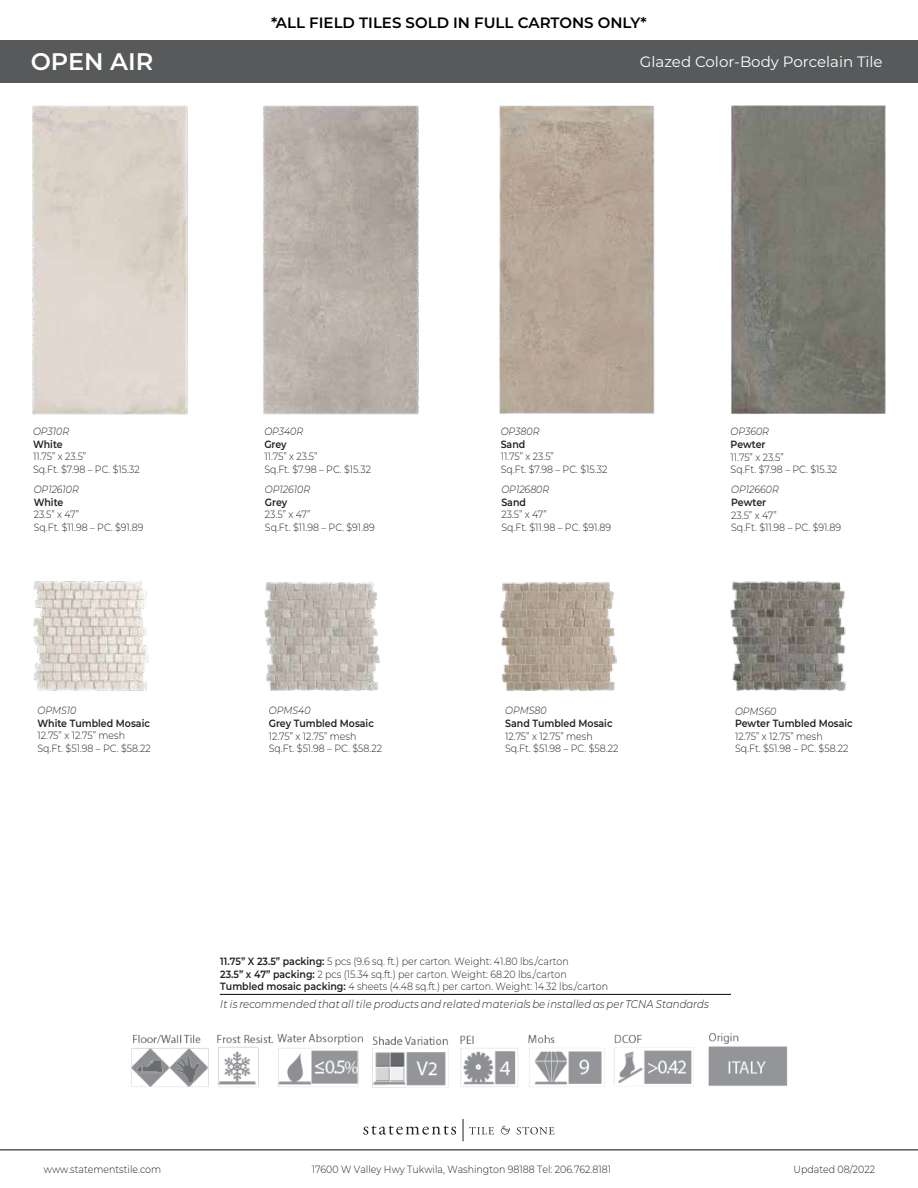
<style>
.page{position:relative;width:918px;height:1188px;background:#fff}
.page>*{position:absolute;margin:0;border:0;box-sizing:border-box;transform-origin:0 0}
.t1{font:600 24px "Montserrat";color:#fff}
.t2{font:600 15px "Montserrat";color:#000}
.t3{font:15px "Montserrat";color:#fff}
.t4{font:italic 300 11.25px "Montserrat";letter-spacing:.005em;color:#231f20;scale:.9 1}
.t5{font:300 10.5px/12.6px "Montserrat";color:#231f20;scale:.9 1}
.t6{font:600 10.5px "Montserrat";color:#231f20;scale:.9 1}
.t7{font:italic 300 10.5px "Montserrat";color:#231f20;scale:.9 1}
.s1{font-weight:600}
</style>
<div class="page">
<img style="left:33px;top:581px;width:116px;height:111px">
<img style="left:264px;top:582px;width:116px;height:109px">
<img style="left:500px;top:581px;width:117px;height:110px">
<img style="left:730px;top:581px;width:116px;height:110px">
<div style="left:0;top:40px;width:918px;height:43px;background:#58595b"></div>
<hr style="left:0;top:1149px;width:918px;height:2px;background:#58595b">
<svg style="left:363px;top:1126px;width:93px;height:9px"></svg>
<svg style="left:501px;top:1126px;width:9px;height:8px"></svg>
<svg style="left:517px;top:1127px;width:38px;height:7px"></svg>
<svg style="left:463px;top:1119px;width:31px;height:22px"></svg>
<hr style="left:220px;top:994px;width:511px;height:1px;background:#221f1f">
<img style="left:32px;top:105px;width:156px;height:310px">
<img style="left:263px;top:105px;width:156px;height:310px">
<img style="left:499px;top:105px;width:156px;height:309px">
<img style="left:731px;top:105px;width:155px;height:309px">
<img style="left:131px;top:1033px;width:657px;height:55px">
<h2 class="t2" style="left:271px;top:12px;width:377px">*ALL FIELD TILES SOLD IN FULL CARTONS ONLY*</h2>
<h1 class="t1" style="left:31px;top:44px;width:124px">OPEN AIR</h1>
<h2 class="t3" style="left:640px;top:51px;width:244px">Glazed Color-Body Porcelain Tile</h2>
<p class="t7" style="left:33px;top:424px;width:42px">OP310R</p>
<p class="t6" style="left:33px;top:436px;width:35px">White</p>
<p class="t5" style="left:33px;top:450px;width:120px">11.75” x 23.5”<br>Sq.Ft. $7.98 – PC. $15.32</p>
<p class="t7" style="left:34px;top:482px;width:52px">OP12610R</p>
<p class="t6" style="left:34px;top:495px;width:35px">White</p>
<p class="t5" style="left:34px;top:508px;width:124px">23.5” x 47”<br>Sq.Ft. $11.98 – PC. $91.89</p>
<p class="t7" style="left:37px;top:703px;width:45px">OPMS10</p>
<p class="t6" style="left:37px;top:716px;width:126px">White Tumbled Mosaic</p>
<p class="t5" style="left:37px;top:729px;width:127px">12.75” x 12.75” mesh<br>Sq.Ft. $51.98 – PC. $58.22</p>
<p class="t7" style="left:264px;top:424px;width:45px">OP340R</p>
<p class="t6" style="left:264px;top:437px;width:26px">Grey</p>
<p class="t5" style="left:264px;top:450px;width:120px">11.75” x 23.5”<br>Sq.Ft. $7.98 – PC. $15.32</p>
<p class="t7" style="left:265px;top:482px;width:52px">OP12610R</p>
<p class="t6" style="left:265px;top:495px;width:26px">Grey</p>
<p class="t5" style="left:265px;top:508px;width:124px">23.5” x 47”<br>Sq.Ft. $11.98 – PC. $91.89</p>
<p class="t7" style="left:269px;top:704px;width:48px">OPMS40</p>
<p class="t6" style="left:269px;top:716px;width:118px">Grey Tumbled Mosaic</p>
<p class="t5" style="left:269px;top:729px;width:127px">12.75” x 12.75” mesh<br>Sq.Ft. $51.98 – PC. $58.22</p>
<p class="t7" style="left:501px;top:424px;width:45px">OP380R</p>
<p class="t6" style="left:501px;top:437px;width:29px">Sand</p>
<p class="t5" style="left:501px;top:450px;width:120px">11.75” x 23.5”<br>Sq.Ft. $7.98 – PC. $15.32</p>
<p class="t7" style="left:501px;top:482px;width:55px">OP12680R</p>
<p class="t6" style="left:501px;top:495px;width:29px">Sand</p>
<p class="t5" style="left:501px;top:508px;width:124px">23.5” x 47”<br>Sq.Ft. $11.98 – PC. $91.89</p>
<p class="t7" style="left:505px;top:704px;width:48px">OPMS80</p>
<p class="t6" style="left:505px;top:716px;width:121px">Sand Tumbled Mosaic</p>
<p class="t5" style="left:505px;top:729px;width:127px">12.75” x 12.75” mesh<br>Sq.Ft. $51.98 – PC. $58.22</p>
<p class="t7" style="left:731px;top:424px;width:44px">OP360R</p>
<p class="t6" style="left:731px;top:437px;width:40px">Pewter</p>
<p class="t5" style="left:731px;top:450px;width:120px">11.75” x 23.5”<br>Sq.Ft. $7.98 – PC. $15.32</p>
<p class="t7" style="left:731px;top:483px;width:54px">OP12660R</p>
<p class="t6" style="left:731px;top:495px;width:40px">Pewter</p>
<p class="t5" style="left:731px;top:508px;width:124px">23.5” x 47”<br>Sq.Ft. $11.98 – PC. $91.89</p>
<p class="t7" style="left:735px;top:704px;width:47px">OPMS60</p>
<p class="t6" style="left:735px;top:716px;width:132px">Pewter Tumbled Mosaic</p>
<p class="t5" style="left:735px;top:729px;width:127px">12.75” x 12.75” mesh<br>Sq.Ft. $51.98 – PC. $58.22</p>
<p class="t5" style="left:220px;top:955px;width:432px"><span class="s1">11.75” X 23.5” packing:</span> 5 pcs (9.6 sq. ft.) per carton. Weight: 41.80 lbs./carton<br><span class="s1">23.5” x 47” packing:</span> 2 pcs (15.34 sq.ft.) per carton. Weight: 68.20 lbs./carton<br><span class="s1">Tumbled mosaic packing:</span> 4 sheets (4.48 sq.ft.) per carton. Weight: 14.32 lbs./carton</p>
<p class="t4" style="left:220px;top:996px;width:544px">It is recommended that all tile products and related materials be installed as per TCNA Standards</p>
<p class="t5" style="left:44px;top:1162px;width:132px">www.statementstile.com</p>
<p class="t5" style="left:312px;top:1163px;width:334px">17600 W Valley Hwy Tukwila, Washington 98188 Tel: 206.762.8181</p>
<p class="t5" style="left:794px;top:1162px;width:92px">Updated 08/2022</p>
</div>
